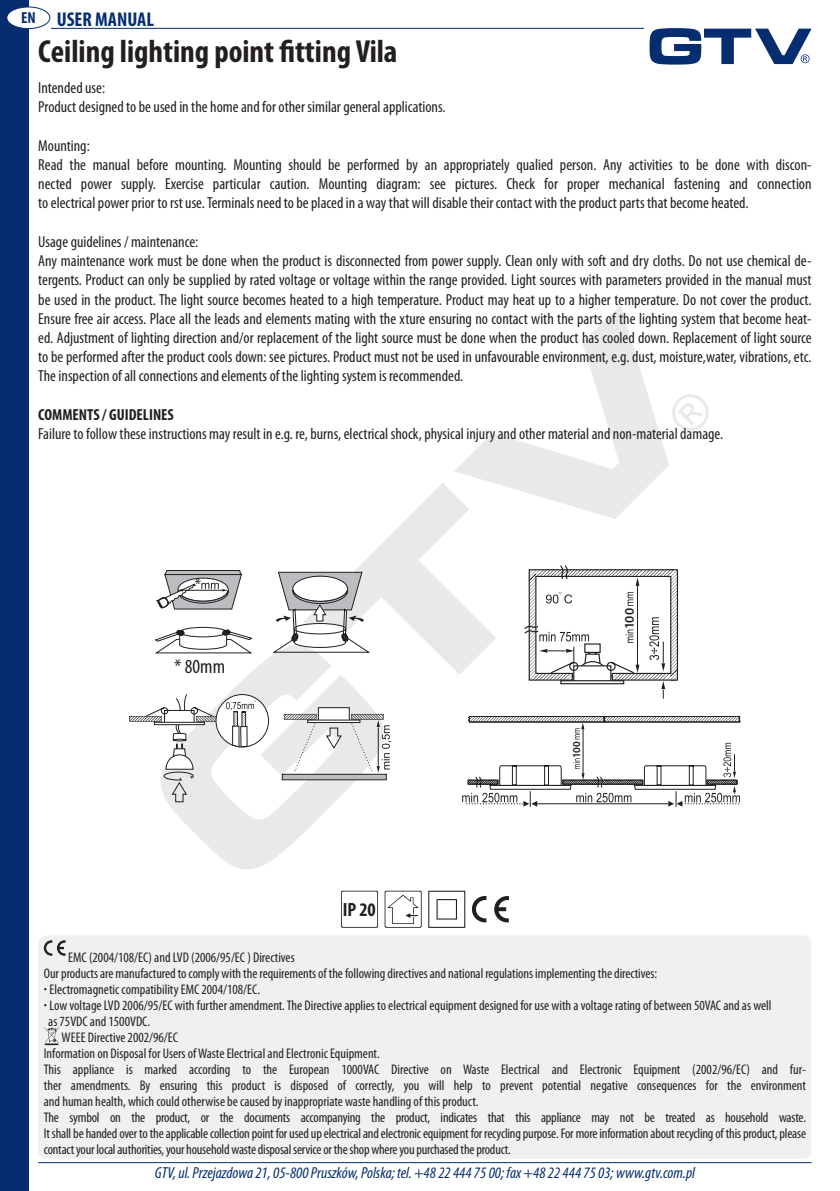
<style>
.page{position:relative;width:840px;height:1191px;background:#fff}
.page>*{position:absolute;margin:0;border:0;box-sizing:border-box;transform-origin:0 0}
.t1{font:700 condensed 32px "Myriad Pro";color:#231f20}
.t2{font:700 condensed 20px "Myriad Pro";color:#052d6f}
.t3{font:condensed 20px "Myriad Pro";color:#231f20}
.t4{font:700 condensed 19.2px "Myriad Pro";color:#231f20}
.t5{font:condensed 16.8px "Myriad Pro";color:#231f20}
.t6{font:condensed 16px/19.2px "Myriad Pro";color:#231f20}
.t7{font:italic condensed 16px "Myriad Pro";color:#052d6f}
.t8{font:700 condensed 16px "Myriad Pro";color:#231f20}
.t9{font:condensed 14px "Myriad Pro";letter-spacing:-.005em;color:#231f20}
.t10{font:600 13.2px "Myriad Pro";color:#231f20}
.t11{font:600 10.6px "Myriad Pro";color:#231f20}
.s1{font-size:16px}
.s2{font-weight:700}
</style>
<div class="page">
<div style="left:0;top:0;width:28px;height:1191px;background:#052d6f"></div>
<svg style="left:649px;top:28px;width:162px;height:37px"></svg>
<hr style="left:38px;top:1162px;width:773px;height:1px;background:#052d6f">
<hr style="left:51px;top:28px;width:592px;height:1px;background:#052d6f">
<div style="left:7px;top:7px;width:43px;height:22px;background:#fff;border-radius:50%"></div>
<div style="left:6px;top:7px;width:44px;height:22px;border:1px solid #052d6f;border-radius:50%"></div>
<svg style="left:168px;top:305px;width:500px;height:565px"></svg>
<svg style="left:672px;top:394px;width:36px;height:37px"></svg>
<div style="left:38px;top:935px;width:773px;height:223px;background:#f0f0f0;border-radius:8px"></div>
<svg style="left:44px;top:940px;width:21px;height:15px"></svg>
<svg style="left:44px;top:1027px;width:15px;height:18px"></svg>
<svg style="left:341px;top:890px;width:37px;height:37px"></svg>
<svg style="left:384px;top:890px;width:37px;height:37px"></svg>
<svg style="left:428px;top:890px;width:37px;height:38px"></svg>
<svg style="left:494px;top:896px;width:14px;height:26px"></svg>
<svg style="left:471px;top:896px;width:15px;height:26px"></svg>
<svg style="left:524px;top:565px;width:153px;height:133px"></svg>
<svg style="left:462px;top:716px;width:277px;height:91px"></svg>
<div style="left:216px;top:694px;width:52px;height:53px;background:#fff;border-radius:50%"></div>
<svg style="left:129px;top:693px;width:126px;height:109px"></svg>
<svg style="left:282px;top:774px;width:104px;height:6px"></svg>
<div style="left:318px;top:707px;width:31px;height:15px;background:#fff;border:1px solid #231f20"></div>
<svg style="left:283px;top:714px;width:108px;height:60px"></svg>
<svg style="left:269px;top:571px;width:100px;height:82px"></svg>
<svg style="left:155px;top:626px;width:100px;height:28px"></svg>
<svg style="left:155px;top:569px;width:87px;height:41px"></svg>
<p class="t2" style="left:21px;top:7px;width:134px"><span class="s1">EN</span> USER MANUAL</p>
<h1 class="t1" style="left:38px;top:32px;width:360px">Ceiling lighting point fitting Vila</h1>
<p class="t6" style="left:38px;top:78px;width:408px">Intended use:<br>Product designed to be used in the home and for other similar general applications.</p>
<p class="t6" style="left:38px;top:136px;width:774px">Mounting:<br>Read the manual before mounting. Mounting should be performed by an appropriately qualied person. Any activities to be done with discon&shy;nected power supply. Exercise particular caution. Mounting diagram: see pictures. Check for proper mechanical fastening and connection to electrical power prior to rst use. Terminals need to be placed in a way that will disable their contact with the product parts that become heated.</p>
<p class="t6" style="left:38px;top:232px;width:774px">Usage guidelines / maintenance:<br>Any maintenance work must be done when the product is disconnected from power supply. Clean only with soft and dry cloths. Do not use chemical de&shy;tergents. Product can only be supplied by rated voltage or voltage within the range provided. Light sources with parameters provided in the manual must be used in the product. The light source becomes heated to a high temperature. Product may heat up to a higher temperature. Do not cover the product.<br>Ensure free air access. Place all the leads and elements mating with the xture ensuring no contact with the parts of the lighting system that become heat&shy;ed. Adjustment of lighting direction and/or replacement of the light source must be done when the product has cooled down. Replacement of light source to be performed after the product cools down: see pictures. Product must not be used in unfavourable environment, e.g. dust, moisture,water, vibrations, etc.<br>The inspection of all connections and elements of the lighting system is recommended.</p>
<p class="t8" style="left:38px;top:404px;width:137px">COMMENTS / GUIDELINES</p>
<p class="t6" style="left:38px;top:424px;width:686px">Failure to follow these instructions may result in e.g. re, burns, electrical shock, physical injury and other material and non-material damage.</p>
<p class="t5" style="left:195px;top:574px;width:8px">*</p>
<p class="t3" style="left:174px;top:655px;width:52px">* 80mm</p>
<p class="t4" style="left:342px;top:898px;width:35px">IP 20</p>
<p class="t10" style="left:620px;top:629px;width:23px;rotate:-90deg">100</p>
<p class="t11" style="left:569px;top:758px;width:19px;rotate:-90deg">100</p>
<p class="t9" style="left:68px;top:948px;width:228px">EMC (2004/108/EC) and LVD (2006/95/EC ) Directives</p>
<p class="t9" style="left:44px;top:964px;width:614px">Our products are manufactured to comply with the requirements of the following directives and national regulations implementing the directives:</p>
<p class="t9" style="left:44px;top:980px;width:217px"><span class="s2">·</span> Electromagnetic compatibility EMC 2004/108/EC.</p>
<p class="t9" style="left:44px;top:997px;width:728px"><span class="s2">·</span> Low voltage LVD 2006/95/EC with further amendment. The Directive applies to electrical equipment designed for use with a voltage rating of between 50VAC and as well</p>
<p class="t9" style="left:48px;top:1013px;width:103px">as 75VDC and 1500VDC.</p>
<p class="t9" style="left:62px;top:1028px;width:118px">WEEE Directive 2002/96/EC</p>
<p class="t9" style="left:44px;top:1044px;width:337px">Information on Disposal for Users of Waste Electrical and Electronic Equipment.</p>
<p class="t9" style="left:44px;top:1060px;width:763px">This appliance is marked according to the European 1000VAC Directive on Waste Electrical and Electronic Equipment (2002/96/EC) and fur-</p>
<p class="t9" style="left:44px;top:1077px;width:763px">ther amendments. By ensuring this product is disposed of correctly, you will help to prevent potential negative consequences for the environment</p>
<p class="t9" style="left:44px;top:1093px;width:436px">and human health, which could otherwise be caused by inappropriate waste handling of this product.</p>
<p class="t9" style="left:44px;top:1109px;width:763px">The symbol on the product, or the documents accompanying the product, indicates that this appliance may not be treated as household waste.</p>
<p class="t9" style="left:44px;top:1125px;width:763px">It shall be handed over to the applicable collection point for used up electrical and electronic equipment for recycling purpose. For more information about recycling of this product, please</p>
<p class="t9" style="left:44px;top:1141px;width:468px">contact your local authorities, your household waste disposal service or the shop where you purchased the product.</p>
<p class="t7" style="left:155px;top:1163px;width:541px">GTV, ul. Przejazdowa 21, 05-800 Pruszków, Polska; tel. +48 22 444 75 00; fax +48 22 444 75 03; www.gtv.com.pl</p>
</div>
